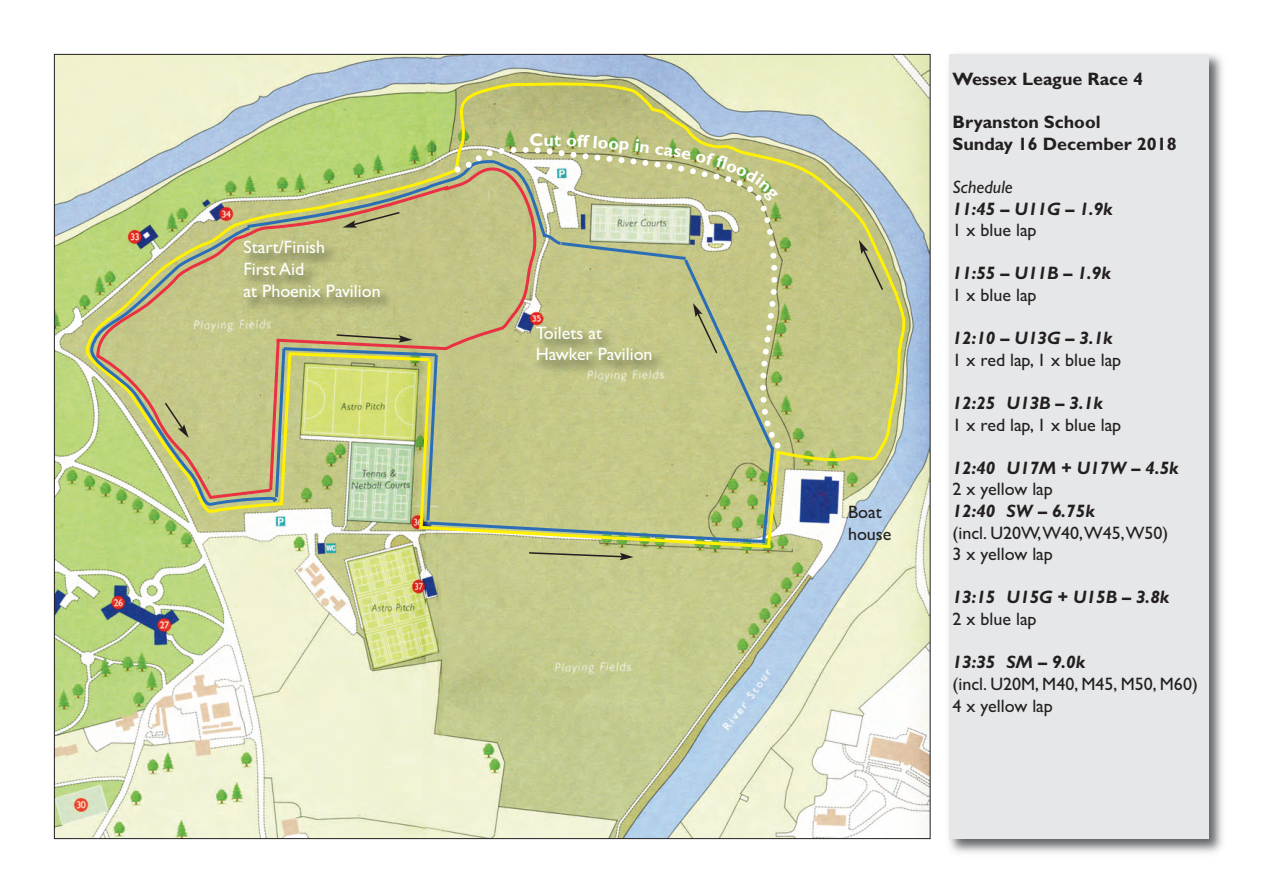
<style>
.page{position:relative;width:1263px;height:893px;background:#fff}
.page>*{position:absolute;margin:0;border:0;box-sizing:border-box;transform-origin:0 0}
.t1{font:18px/21.6px "Gill Sans";color:#231f20}
.t2{font:italic 700 18px "Gill Sans";color:#231f20}
.t3{font:18px/21.6px "Gill Sans";color:#fff}
.t4{font:700 18px/21.6px "Gill Sans";color:#231f20}
.t5{font:italic 18px "Gill Sans";color:#231f20}
.t6{font:700 18px "Gill Sans";color:#fff}
</style>
<div class="page">
<img style="left:56px;top:56px;width:872px;height:781px">
<img style="left:949px;top:53px;width:274px;height:800px">
<div style="left:950px;top:54px;width:259px;height:785px;background:#e6e7e9"></div>
<svg style="left:450px;top:78px;width:456px;height:387px;background:#c4ca97"></svg>
<svg style="left:80px;top:221px;width:126px;height:292px;background:#bed487"></svg>
<svg style="left:84px;top:224px;width:122px;height:282px;background:#bdd286"></svg>
<svg style="left:859px;top:240px;width:25px;height:52px"></svg>
<svg style="left:95px;top:183px;width:111px;height:319px;background:#bec686"></svg>
<svg style="left:206px;top:134px;width:575px;height:426px;background:#bfc488"></svg>
<p class="t3" style="left:243px;top:236px;width:139px">Start/Finish<br>First Aid<br>at Phoenix Pavilion</p>
<p class="t6" style="left:543px;top:129px;width:12px">u</p>
<p class="t3" style="left:536px;top:322px;width:118px">Toilets at<br>Hawker Pavilion</p>
<p class="t1" style="left:848px;top:501px;width:45px">Boat house</p>
<p class="t4" style="left:952px;top:68px;width:192px">Wessex League Race 4</p>
<p class="t4" style="left:952px;top:111px;width:225px">Bryanston School<br>Sunday 16 December 2018</p>
<p class="t5" style="left:952px;top:176px;width:62px">Schedule</p>
<p class="t2" style="left:952px;top:198px;width:161px">11:45 – U11G – 1.9k</p>
<p class="t1" style="left:952px;top:219px;width:86px">1 x blue lap</p>
<p class="t2" style="left:952px;top:263px;width:159px">11:55 – U11B – 1.9k</p>
<p class="t1" style="left:952px;top:284px;width:86px">1 x blue lap</p>
<p class="t2" style="left:952px;top:327px;width:161px">12:10 – U13G – 3.1k</p>
<p class="t1" style="left:952px;top:349px;width:170px">1 x red lap, 1 x blue lap</p>
<p class="t2" style="left:952px;top:392px;width:151px">12:25 U13B – 3.1k</p>
<p class="t1" style="left:952px;top:414px;width:170px">1 x red lap, 1 x blue lap</p>
<p class="t2" style="left:952px;top:457px;width:227px">12:40 U17M + U17W – 4.5k</p>
<p class="t1" style="left:952px;top:478px;width:102px">2 x yellow lap</p>
<p class="t2" style="left:952px;top:500px;width:143px">12:40 SW – 6.75k</p>
<p class="t1" style="left:952px;top:522px;width:217px">(incl. U20W,W40,W45,W50)<br>3 x yellow lap</p>
<p class="t2" style="left:952px;top:587px;width:218px">13:15 U15G + U15B – 3.8k</p>
<p class="t1" style="left:952px;top:608px;width:86px">2 x blue lap</p>
<p class="t2" style="left:952px;top:651px;width:134px">13:35 SM – 9.0k</p>
<p class="t1" style="left:952px;top:673px;width:247px">(incl. U20M, M40, M45, M50, M60)<br>4 x yellow lap</p>
</div>
